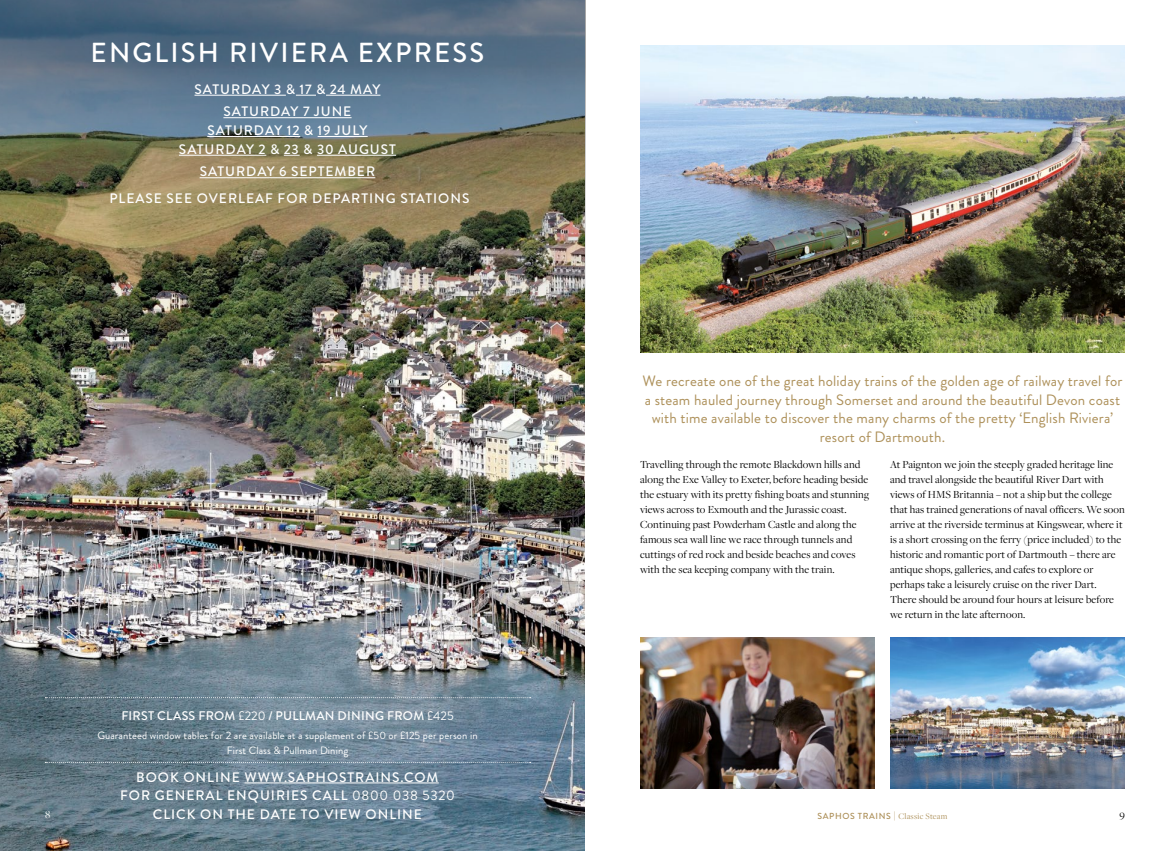
<style>
.page{position:relative;width:1170px;height:851px;background:#fff}
.page>*{position:absolute;margin:0;border:0;box-sizing:border-box;transform-origin:0 0}
.t1{font:500 27.5px "Brandon Grotesque";letter-spacing:.08em;color:#fff}
.t2{font:15px/18.8px "Brandon Grotesque";letter-spacing:.01em;color:#ad9059;text-align:center}
.t3{font:500 13.75px/18.8px "Brandon Grotesque";letter-spacing:.07em;color:#fff;text-align:center}
.t4{font:500 12.5px "Brandon Grotesque";letter-spacing:.02em;color:#fff}
.t5{font:11.25px/15px "Freight Disp Pro";letter-spacing:.01em;color:#000}
.t6{font:11.25px "Freight Disp Pro";color:#fff}
.t7{font:10.62px/15px "Brandon Grotesque";letter-spacing:.01em;color:#fff;text-align:center}
.t8{font:500 8.75px "Brandon Grotesque";letter-spacing:.07em;color:#ad9059}
.s1{font-weight:400}
.s2{font-weight:300}
.s3{font-family:"Freight Disp Pro";font-weight:400}
</style>
<div class="page">
<img style="left:0;top:398px;width:585px;height:452px">
<img style="left:0;top:0;width:585px;height:398px">
<img style="left:640px;top:45px;width:484px;height:307px">
<hr style="left:194px;top:95px;width:92px;height:1px;background:#fff">
<svg style="left:296px;top:95px;width:20px;height:1px"></svg>
<hr style="left:326px;top:95px;width:54px;height:1px;background:#fff">
<hr style="left:223px;top:117px;width:128px;height:1px;background:#fff">
<hr style="left:207px;top:136px;width:93px;height:1px;background:#fff">
<hr style="left:317px;top:136px;width:50px;height:1px;background:#fff">
<hr style="left:179px;top:155px;width:87px;height:1px;background:#fff">
<svg style="left:284px;top:155px;width:15px;height:1px"></svg>
<hr style="left:317px;top:155px;width:79px;height:1px;background:#fff">
<hr style="left:199px;top:177px;width:176px;height:1px;background:#fff">
<img style="left:640px;top:638px;width:234px;height:150px">
<img style="left:890px;top:638px;width:234px;height:150px">
<svg style="left:45px;top:762px;width:485px;height:1px"></svg>
<svg style="left:45px;top:697px;width:485px;height:1px"></svg>
<hr style="left:244px;top:782px;width:195px;height:1px;background:#fff">
<h1 class="t1" style="left:91px;top:34px;width:395px">ENGLISH RIVIERA EXPRESS</h1>
<p class="t3" style="left:194px;top:78px;width:187px;line-height:22.5px">SATURDAY 3 &amp; 17 &amp; 24 MAY<br>SATURDAY 7 JUNE</p>
<p class="t3" style="left:179px;top:121px;width:218px">SATURDAY 12 &amp; 19 JULY<br>SATURDAY 2 &amp; 23 &amp; 30 AUGUST</p>
<p class="t3" style="left:109px;top:159px;width:361px;line-height:26.2px">SATURDAY 6 SEPTEMBER<br>PLEASE SEE OVERLEAF FOR DEPARTING STATIONS</p>
<p class="t6" style="left:45px;top:807px;width:7px">8</p>
<p class="t4" style="left:121px;top:707px;width:334px">FIRST CLASS FROM <span class="s1">£220</span> / PULLMAN DINING FROM <span class="s1">£425</span></p>
<p class="t7" style="left:97px;top:728px;width:382px">Guaranteed window tables for 2 are available at a supplement of £50 or £125 per person in<br>First Class &amp; Pullman Dining</p>
<p class="t3" style="left:120px;top:767px;width:336px">BOOK ONLINE WWW.SAPHOSTRAINS.COM<br>FOR GENERAL ENQUIRIES CALL <span class="s1">0800 038 5320<br></span>CLICK ON THE DATE TO VIEW ONLINE</p>
<p class="t2" style="left:642px;top:371px;width:481px">We recreate one of the great holiday trains of the golden age of railway travel for a steam hauled journey through Somerset and around the beautiful Devon coast with time available to discover the many charms of the pretty ‘English Riviera’ resort of Dartmouth.</p>
<p class="t5" style="left:640px;top:457px;width:230px">Travelling through the remote Blackdown hills and along the Exe Valley to Exeter, before heading beside the estuary with its pretty fishing boats and stunning views across to Exmouth and the Jurassic coast.<br>Continuing past Powderham Castle and along the famous sea wall line we race through tunnels and cuttings of red rock and beside beaches and coves with the sea keeping company with the train.</p>
<p class="t5" style="left:889px;top:457px;width:236px">At Paignton we join the steeply graded heritage line and travel alongside the beautiful River Dart with views of HMS Britannia – not a ship but the college that has trained generations of naval officers. We soon arrive at the riverside terminus at Kingswear, where it is a short crossing on the ferry (price included) to the historic and romantic port of Dartmouth – there are antique shops, galleries, and cafes to explore or perhaps take a leisurely cruise on the river Dart.<br>There should be around four hours at leisure before we return in the late afternoon.</p>
<p class="t8" style="left:817px;top:809px;width:131px">SAPHOS TRAINS <span class="s2">|</span> <span class="s3">Classic Steam</span></p>
<p class="t5" style="left:1119px;top:806px;width:7px">9</p>
</div>
